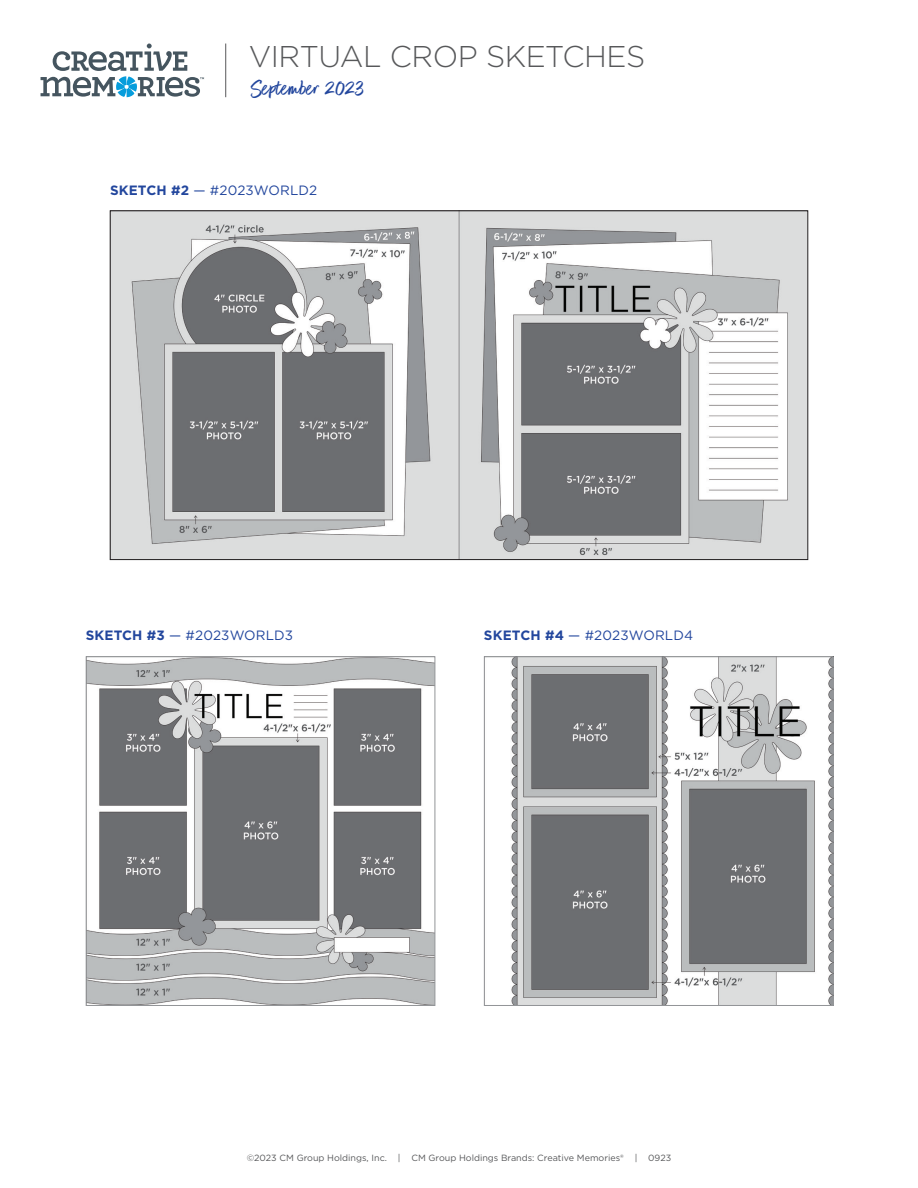
<style>
.page{position:relative;width:918px;height:1188px;background:#fff}
.page>*{position:absolute;margin:0;border:0;box-sizing:border-box;transform-origin:0 0}
.t1{font:300 30px "Gotham";letter-spacing:-.015em;color:#57585a}
.t2{font:24px "Better Times";color:#22469d}
.t3{font:13.5px "Gotham";letter-spacing:.01em;color:#22469d}
.t4{font:9px "Gotham";color:#57585a}
.s1{font-weight:700}
</style>
<div class="page">
<img style="left:88px;top:658px;width:345px;height:346px">
<div style="left:86px;top:656px;width:349px;height:350px;border:1px solid #939598"></div>
<img style="left:511px;top:658px;width:320px;height:346px">
<div style="left:484px;top:656px;width:349px;height:350px;border:1px solid #939598"></div>
<img style="left:112px;top:213px;width:694px;height:345px">
<hr style="left:225px;top:44px;width:1px;height:53px;background:#57585a">
<svg style="left:41px;top:44px;width:163px;height:53px"></svg>
<p class="t1" style="left:249px;top:37px;width:398px">VIRTUAL CROP SKETCHES</p>
<p class="t2" style="left:250px;top:75px;width:115px">September 2023</p>
<p class="t3" style="left:110px;top:181px;width:209px"><span class="s1">SKETCH #2</span> — #2023WORLD2</p>
<p class="t3" style="left:86px;top:627px;width:209px"><span class="s1">SKETCH #3</span> — #2023WORLD3</p>
<p class="t3" style="left:484px;top:627px;width:211px"><span class="s1">SKETCH #4</span> — #2023WORLD4</p>
<p class="t4" style="left:247px;top:1152px;width:426px">©2023 CM Group Holdings, Inc. | CM Group Holdings Brands: Creative Memories® | 0923</p>
</div>
